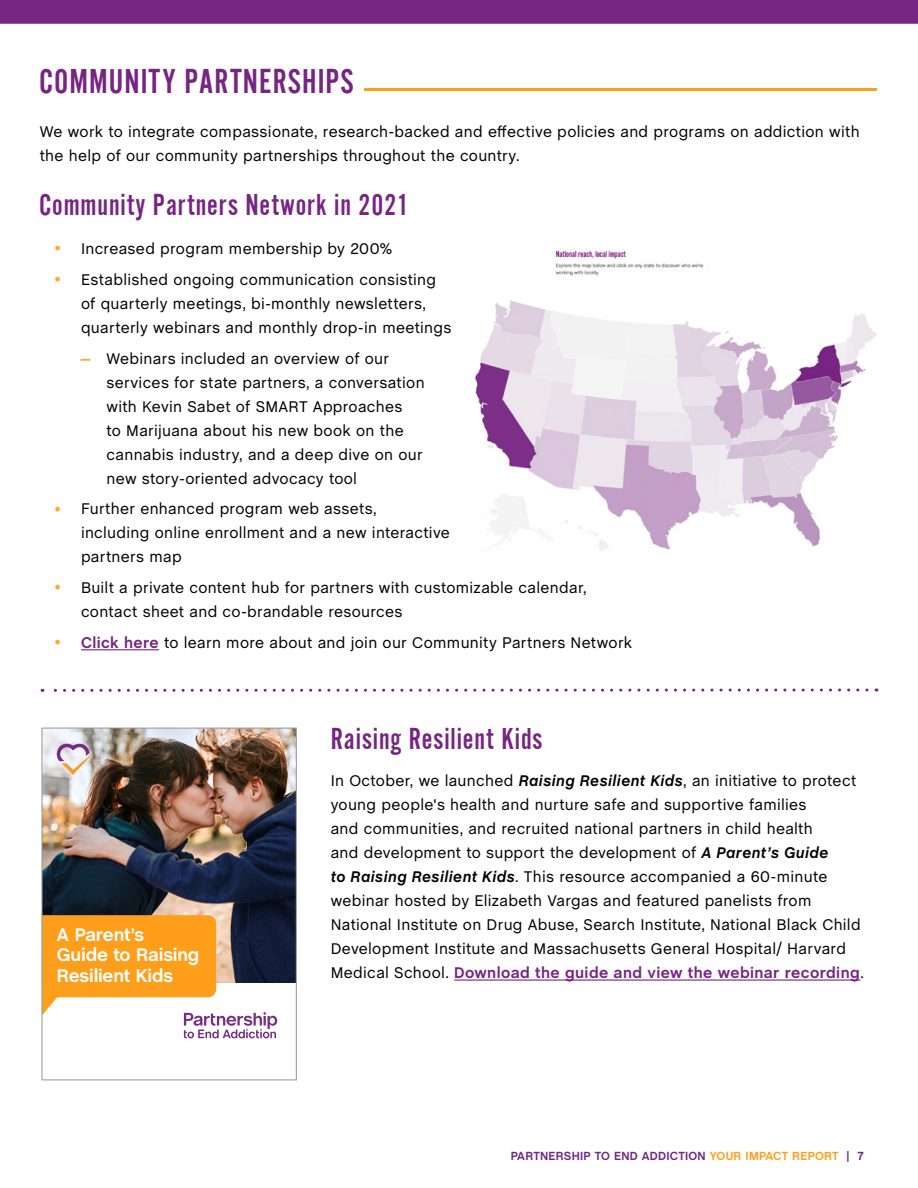
<style>
.page{position:relative;width:918px;height:1188px;background:#fff}
.page>*{position:absolute;margin:0;border:0;box-sizing:border-box;transform-origin:0 0}
.t1{font:36px "Alternate Got No 2 D";letter-spacing:.03em;color:#772583}
.t2{font:31.5px "Alternate Got No 2 D";letter-spacing:.03em;color:#772583}
.t3{font:700 18.6px/20.7px "Chalet";letter-spacing:-.01em;color:#fff}
.t4{font:15.75px/24px "Chalet";letter-spacing:.02em;color:#000}
.t5{font:700 12px "Chalet";letter-spacing:.02em;color:#6f2789}
.s1{font-size:22.5px;color:#ffa832}
.s2{font-weight:700;color:#772583}
.s3{font-weight:700;font-style:italic}
.s4{color:#ff9e1b}
.s5{color:#772583}
</style>
<div class="page">
<div style="left:0;top:0;width:918px;height:24px;background:#772583"></div>
<hr style="left:364px;top:88px;width:514px;height:3px;background:#ff9e1b">
<img style="left:44px;top:730px;width:251px;height:252px">
<svg style="left:44px;top:915px;width:233px;height:123px"></svg>
<svg style="left:57px;top:744px;width:36px;height:31px"></svg>
<div style="left:42px;top:728px;width:255px;height:352px;border:1px solid #939598"></div>
<hr style="left:81px;top:649px;width:78px;height:1px;background:#772583">
<hr style="left:454px;top:980px;width:406px;height:1px;background:#772583">
<img style="left:476px;top:250px;width:401px;height:301px">
<svg style="left:42px;top:689px;width:825px;height:3px"></svg>
<h1 class="t1" style="left:39px;top:63px;width:316px">COMMUNITY PARTNERSHIPS</h1>
<p class="t4" style="left:40px;top:120px;width:821px">We work to integrate compassionate, research-backed and effective policies and programs on addiction with the help of our community partnerships throughout the country.</p>
<h2 class="t2" style="left:39px;top:188px;width:371px">Community Partners Network in 2021</h2>
<p class="t4" style="left:54px;top:237px;width:340px"><span class="s1">•</span> Increased program membership by 200%</p>
<p class="t4" style="left:81px;top:268px;width:372px;text-indent:-27px"><span class="s1">•</span> Established ongoing communication consisting of quarterly meetings, bi-monthly newsletters, quarterly webinars and monthly drop-in meetings</p>
<p class="t4" style="left:106px;top:347px;width:320px;text-indent:-27px"><span class="s1">–</span> Webinars included an overview of our services for state partners, a conversation with Kevin Sabet of SMART Approaches<br>to Marijuana about his new book on the cannabis industry, and a deep dive on our new story-oriented advocacy tool</p>
<p class="t4" style="left:81px;top:497px;width:370px;text-indent:-27px"><span class="s1">•</span> Further enhanced program web assets,<br>including online enrollment and a new interactive partners map</p>
<p class="t4" style="left:81px;top:576px;width:507px;text-indent:-27px"><span class="s1">•</span> Built a private content hub for partners with customizable calendar, contact sheet and co-brandable resources</p>
<p class="t4" style="left:54px;top:631px;width:580px"><span class="s1">•</span> <span class="s2">Click here</span> to learn more about and join our Community Partners Network</p>
<p class="t3" style="left:57px;top:925px;width:144px">A Parent’s<br>Guide to Raising<br>Resilient Kids</p>
<h2 class="t2" style="left:331px;top:722px;width:213px">Raising Resilient Kids</h2>
<p class="t4" style="left:331px;top:769px;width:535px">In October, we launched <span class="s3">Raising Resilient Kids</span>, an initiative to protect young people's health and nurture safe and supportive families<br>and communities, and recruited national partners in child health<br>and development to support the development of <span class="s3">A Parent’s Guide<br>to Raising Resilient Kids</span>. This resource accompanied a 60-minute webinar hosted by Elizabeth Vargas and featured panelists from National Institute on Drug Abuse, Search Institute, National Black Child Development Institute and Massachusetts General Hospital/ Harvard Medical School. <span class="s2">Download the guide and view the webinar recording</span>.</p>
<p class="t5" style="left:511px;top:1149px;width:355px">PARTNERSHIP TO END ADDICTION <span class="s4">YOUR IMPACT REPORT</span> <span class="s5">| 7</span></p>
</div>
